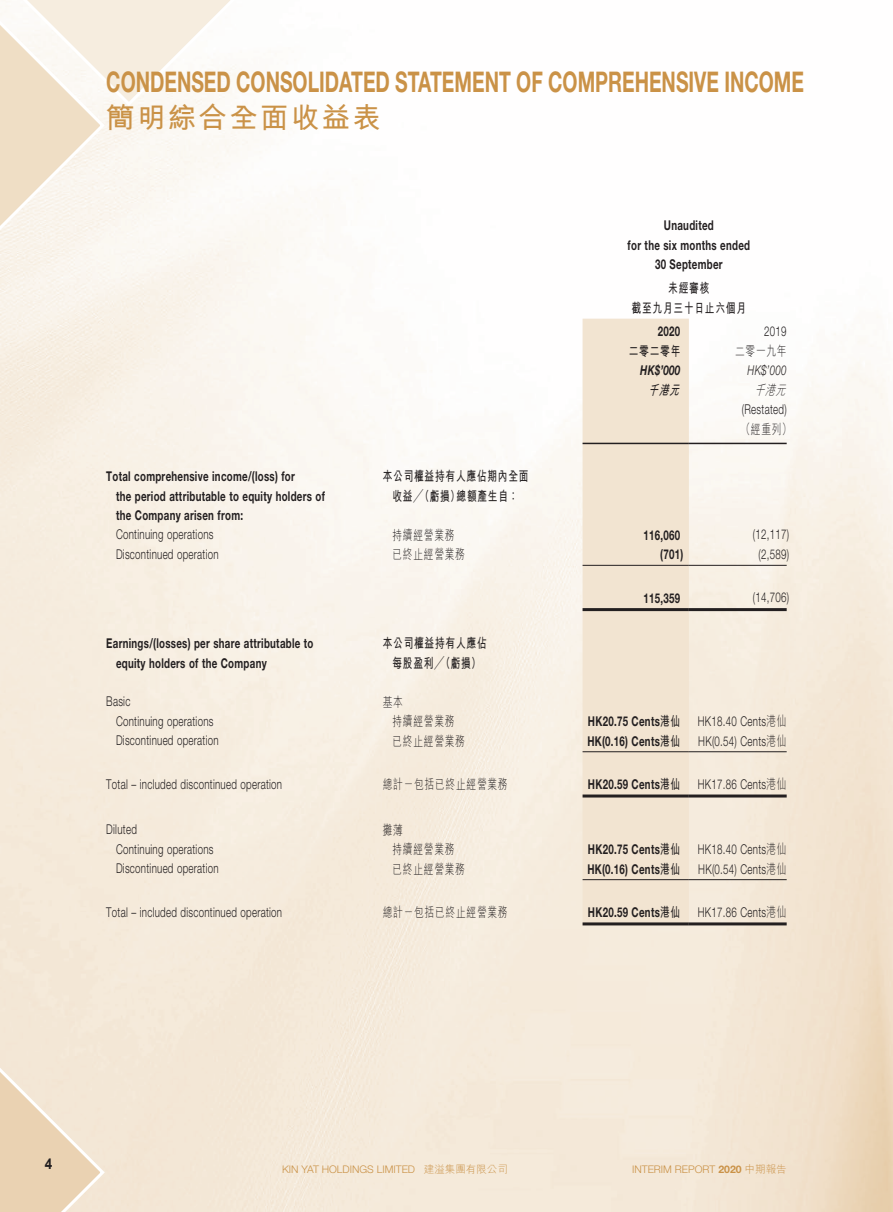
<style>
.page{position:relative;width:893px;height:1212px;background:#fff}
.page>*{position:absolute;margin:0;border:0;box-sizing:border-box;transform-origin:0 0}
.t1{font:700 28.5px "Helvetica Neue LT Std";color:#ca9247;scale:.68 1}
.t2{font:700 28.5px "M Hei HK";letter-spacing:.08em;color:#ca9247}
.t3{font:700 15px "Arial";color:#231f20;scale:.9 1}
._50_Table_txt{font:300 13.5px "Helvetica Neue LT Std";letter-spacing:.03em;color:#231f20;scale:.72 1}
._50_Table_txt-2{font:700 13.5px/19.5px "Helvetica Neue LT Std";letter-spacing:.03em;color:#231f20;scale:.72 1}
._50_Table_txt-3{font:300 13.5px "M Hei HK";letter-spacing:.08em;color:#231f20;scale:.72 1}
._50_Table_txt-4{font:700 13.5px/19.5px "M Hei HK";letter-spacing:.08em;color:#231f20;text-align:center;scale:.72 1}
._50_Table_txt-5{font:italic 700 13.5px "Helvetica Neue LT Std";color:#231f20;scale:.72 1}
._50_Table_txt-6{font:italic 300 13.5px "Helvetica Neue LT Std";color:#231f20;scale:.72 1}
._50_Table_txt-7{font:italic 700 13.5px "M Hei HK";color:#231f20;scale:.72 1}
._50_Table_txt-8{font:italic 300 13.5px "M Hei HK";color:#231f20;scale:.72 1}
.t4{font:300 10.5px "Helvetica Neue LT Std";color:#ca9247}
.s1{font-family:"M Hei HK"}
.s2{font-weight:700}
</style>
<div class="page">
<img style="left:0;top:69px;width:893px;height:1143px">
<svg style="left:0;top:1064px;width:107px;height:148px;background:#eedcc4"></svg>
<svg style="left:0;top:0;width:237px;height:234px"></svg>
<div style="left:583px;top:319px;width:106px;height:603px;background:#f2e4d1"></div>
<hr style="left:583px;top:443px;width:106px;height:1px;background:#231f20">
<hr style="left:689px;top:443px;width:98px;height:1px;background:#231f20">
<hr style="left:583px;top:565px;width:106px;height:1px;background:#231f20">
<hr style="left:689px;top:565px;width:98px;height:1px;background:#231f20">
<hr style="left:583px;top:608px;width:106px;height:3px;background:#231f20">
<hr style="left:689px;top:608px;width:98px;height:3px;background:#231f20">
<hr style="left:583px;top:751px;width:106px;height:1px;background:#231f20">
<hr style="left:689px;top:751px;width:98px;height:1px;background:#231f20">
<hr style="left:583px;top:794px;width:106px;height:3px;background:#231f20">
<hr style="left:689px;top:794px;width:98px;height:3px;background:#231f20">
<hr style="left:583px;top:879px;width:106px;height:1px;background:#231f20">
<hr style="left:689px;top:879px;width:98px;height:1px;background:#231f20">
<hr style="left:583px;top:922px;width:106px;height:3px;background:#231f20">
<hr style="left:689px;top:922px;width:98px;height:3px;background:#231f20">
<h1 class="t1" style="left:106px;top:64px;width:1028px">CONDENSED CONSOLIDATED STATEMENT OF COMPREHENSIVE INCOME</h1>
<h1 class="t2" style="left:106px;top:97px;width:276px">簡明綜合全面收益表</h1>
<p class="_50_Table_txt-2" style="left:664px;top:216px;width:71px">Unaudited</p>
<p class="_50_Table_txt-2" style="left:628px;top:235px;width:172px">for the six months ended</p>
<p class="_50_Table_txt-2" style="left:655px;top:255px;width:96px">30 September</p>
<p class="_50_Table_txt-4" style="left:668px;top:277px;width:59px">未經審核</p>
<p class="_50_Table_txt-4" style="left:632px;top:297px;width:161px">截至九月三十日止六個月</p>
<p class="_50_Table_txt-2" style="left:658px;top:322px;width:33px">2020</p>
<p class="_50_Table_txt" style="left:764px;top:323px;width:33px">2019</p>
<p class="_50_Table_txt-4" style="left:629px;top:340px;width:73px">二零二零年</p>
<p class="_50_Table_txt-3" style="left:735px;top:341px;width:73px">二零一九年</p>
<p class="_50_Table_txt-5" style="left:640px;top:362px;width:57px">HK$’000</p>
<p class="_50_Table_txt-6" style="left:748px;top:362px;width:56px">HK$’000</p>
<p class="_50_Table_txt-7" style="left:648px;top:380px;width:51px">千港元</p>
<p class="_50_Table_txt-8" style="left:755px;top:380px;width:51px">千港元</p>
<p class="_50_Table_txt" style="left:742px;top:401px;width:64px">(Restated)</p>
<p class="_50_Table_txt-3" style="left:741px;top:419px;width:72px">（經重列）</p>
<p class="_50_Table_txt-2" style="left:116px;top:467px;width:292px;text-indent:-10px">Total comprehensive income/(loss) for<br>the period attributable to equity holders of the Company arisen from:</p>
<p class="_50_Table_txt-4" style="left:383px;top:466px;width:204px">本公司權益持有人應佔期內全面收益╱（虧損）總額產生自：</p>
<p class="_50_Table_txt" style="left:116px;top:526px;width:137px">Continuing operations</p>
<p class="_50_Table_txt-3" style="left:392px;top:525px;width:88px">持續經營業務</p>
<p class="_50_Table_txt-2" style="left:644px;top:525px;width:53px">116,060</p>
<p class="_50_Table_txt" style="left:753px;top:526px;width:52px">(12,117)</p>
<p class="_50_Table_txt" style="left:116px;top:546px;width:144px">Discontinued operation</p>
<p class="_50_Table_txt-3" style="left:392px;top:545px;width:102px">已終止經營業務</p>
<p class="_50_Table_txt-2" style="left:660px;top:545px;width:34px">(701)</p>
<p class="_50_Table_txt" style="left:758px;top:546px;width:44px">(2,589)</p>
<p class="_50_Table_txt-2" style="left:644px;top:588px;width:53px">115,359</p>
<p class="_50_Table_txt" style="left:753px;top:589px;width:52px">(14,706)</p>
<p class="_50_Table_txt-2" style="left:116px;top:633px;width:276px;text-indent:-10px">Earnings/(losses) per share attributable to equity holders of the Company</p>
<p class="_50_Table_txt-4" style="left:383px;top:633px;width:146px">本公司權益持有人應佔每股盈利╱（虧損）</p>
<p class="_50_Table_txt" style="left:106px;top:693px;width:35px">Basic</p>
<p class="_50_Table_txt-3" style="left:383px;top:692px;width:30px">基本</p>
<p class="_50_Table_txt" style="left:116px;top:713px;width:137px">Continuing operations</p>
<p class="_50_Table_txt-3" style="left:392px;top:712px;width:88px">持續經營業務</p>
<p class="_50_Table_txt-2" style="left:588px;top:711px;width:130px">HK20.75 Cents<span class="s1">港仙</span></p>
<p class="_50_Table_txt" style="left:698px;top:713px;width:125px">HK18.40 Cents<span class="s1">港仙</span></p>
<p class="_50_Table_txt" style="left:116px;top:732px;width:144px">Discontinued operation</p>
<p class="_50_Table_txt-3" style="left:392px;top:731px;width:102px">已終止經營業務</p>
<p class="_50_Table_txt-2" style="left:587px;top:731px;width:131px">HK(0.16) Cents<span class="s1">港仙</span></p>
<p class="_50_Table_txt" style="left:698px;top:733px;width:124px">HK(0.54) Cents<span class="s1">港仙</span></p>
<p class="_50_Table_txt" style="left:106px;top:776px;width:246px">Total – included discontinued operation</p>
<p class="_50_Table_txt-3" style="left:383px;top:775px;width:175px">總計－包括已終止經營業務</p>
<p class="_50_Table_txt-2" style="left:588px;top:774px;width:130px">HK20.59 Cents<span class="s1">港仙</span></p>
<p class="_50_Table_txt" style="left:698px;top:776px;width:125px">HK17.86 Cents<span class="s1">港仙</span></p>
<p class="_50_Table_txt" style="left:106px;top:821px;width:44px">Diluted</p>
<p class="_50_Table_txt-3" style="left:383px;top:820px;width:30px">攤薄</p>
<p class="_50_Table_txt" style="left:116px;top:841px;width:137px">Continuing operations</p>
<p class="_50_Table_txt-3" style="left:392px;top:840px;width:88px">持續經營業務</p>
<p class="_50_Table_txt-2" style="left:588px;top:839px;width:130px">HK20.75 Cents<span class="s1">港仙</span></p>
<p class="_50_Table_txt" style="left:698px;top:841px;width:125px">HK18.40 Cents<span class="s1">港仙</span></p>
<p class="_50_Table_txt" style="left:116px;top:860px;width:144px">Discontinued operation</p>
<p class="_50_Table_txt-3" style="left:392px;top:859px;width:102px">已終止經營業務</p>
<p class="_50_Table_txt-2" style="left:587px;top:859px;width:131px">HK(0.16) Cents<span class="s1">港仙</span></p>
<p class="_50_Table_txt" style="left:698px;top:861px;width:124px">HK(0.54) Cents<span class="s1">港仙</span></p>
<p class="_50_Table_txt" style="left:106px;top:904px;width:246px">Total – included discontinued operation</p>
<p class="_50_Table_txt-3" style="left:383px;top:903px;width:175px">總計－包括已終止經營業務</p>
<p class="_50_Table_txt-2" style="left:588px;top:902px;width:130px">HK20.59 Cents<span class="s1">港仙</span></p>
<p class="_50_Table_txt" style="left:698px;top:904px;width:125px">HK17.86 Cents<span class="s1">港仙</span></p>
<p class="t3" style="left:45px;top:1153px;width:10px">4</p>
<p class="t4" style="left:282px;top:1162px;width:227px">KIN YAT HOLDINGS LIMITED <span class="s1">建溢集團有限公司</span></p>
<p class="t4" style="left:632px;top:1162px;width:156px">INTERIM REPORT <span class="s2">2020</span> <span class="s1">中期報告</span></p>
</div>
